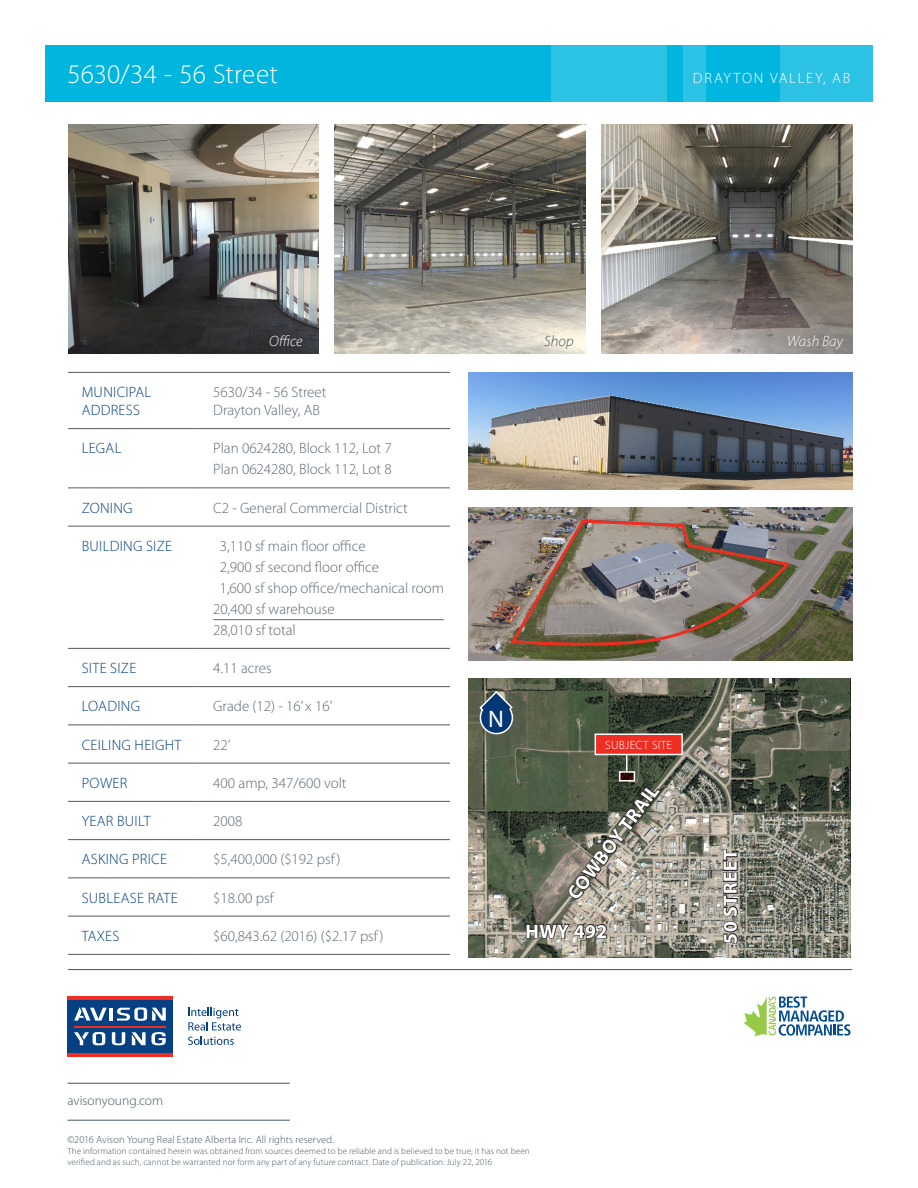
<style>
.page{position:relative;width:918px;height:1188px;background:#fff}
.page>*{position:absolute;margin:0;border:0;box-sizing:border-box;transform-origin:0 0}
.t1{font:300 27px "Myriad Pro";letter-spacing:.005em;color:#fff}
.t2{font:24px "Myriad Pro";color:#fff}
.Heading{font:700 19.5px "Myriad Pro";letter-spacing:.025em;color:#fff}
.t3{font:300 15px/18px "Myriad Pro";color:#5b6771}
.t4{font:300 15px/18px "Myriad Pro";letter-spacing:.02em;color:#013d7d}
.t5{font:300 15px "Myriad Pro";letter-spacing:.115em;color:#fff}
.t6{font:italic 300 15px "Myriad Pro";color:#fff}
.t7{font:italic 300 15px "Myriad Pro";color:#45555f}
.t8{font:300 13.5px "Myriad Pro";color:#45555f}
.Heading-2{font:300 12px "Myriad Pro";letter-spacing:.025em;color:#fff}
.t9{font:300 10.5px "Myriad Pro";letter-spacing:.01em;color:#45555f}
.t10{font:300 9px/10.8px "Myriad Pro";letter-spacing:.015em;color:#45555f}
</style>
<div class="page">
<img style="left:601px;top:124px;width:251px;height:230px">
<hr style="left:67px;top:1120px;width:223px;height:1px;background:#45555f">
<hr style="left:67px;top:1083px;width:223px;height:1px;background:#45555f">
<div style="left:68px;top:1000px;width:105px;height:53px;background:#054082"></div>
<svg style="left:74px;top:1007px;width:92px;height:14px"></svg>
<svg style="left:74px;top:1032px;width:32px;height:13px"></svg>
<svg style="left:112px;top:1032px;width:13px;height:13px"></svg>
<svg style="left:132px;top:1032px;width:34px;height:13px"></svg>
<hr style="left:68px;top:1053px;width:105px;height:4px;background:#ee2e22">
<hr style="left:68px;top:996px;width:105px;height:4px;background:#ee2e22">
<hr style="left:74px;top:1026px;width:92px;height:1px;background:#ee2e22">
<svg style="left:188px;top:1007px;width:53px;height:38px"></svg>
<hr style="left:68px;top:969px;width:784px;height:1px;background:#45555f">
<div style="left:45px;top:45px;width:828px;height:56px;background:#00b6de"></div>
<div style="left:683px;top:45px;width:23px;height:56px;background:#2bc2e4"></div>
<div style="left:781px;top:45px;width:92px;height:56px;background:#2bc2e4"></div>
<div style="left:551px;top:45px;width:116px;height:56px;background:#2bc2e4"></div>
<svg style="left:744px;top:996px;width:106px;height:41px"></svg>
<img style="left:468px;top:678px;width:382px;height:279px">
<svg style="left:622px;top:774px;width:10px;height:5px"></svg>
<div style="left:619px;top:771px;width:16px;height:11px;border:2px solid #fff"></div>
<hr style="left:68px;top:372px;width:132px;height:1px;background:#57585a">
<hr style="left:200px;top:372px;width:250px;height:1px;background:#57585a">
<hr style="left:68px;top:428px;width:132px;height:1px;background:#57585a">
<hr style="left:200px;top:428px;width:250px;height:1px;background:#57585a">
<hr style="left:68px;top:488px;width:132px;height:1px;background:#57585a">
<hr style="left:200px;top:488px;width:250px;height:1px;background:#57585a">
<hr style="left:68px;top:526px;width:132px;height:1px;background:#57585a">
<hr style="left:200px;top:526px;width:250px;height:1px;background:#57585a">
<hr style="left:68px;top:648px;width:132px;height:1px;background:#57585a">
<hr style="left:200px;top:648px;width:250px;height:1px;background:#57585a">
<hr style="left:68px;top:686px;width:132px;height:1px;background:#57585a">
<hr style="left:200px;top:686px;width:250px;height:1px;background:#57585a">
<hr style="left:68px;top:725px;width:132px;height:1px;background:#57585a">
<hr style="left:200px;top:725px;width:250px;height:1px;background:#57585a">
<hr style="left:68px;top:763px;width:132px;height:1px;background:#57585a">
<hr style="left:200px;top:763px;width:250px;height:1px;background:#57585a">
<hr style="left:68px;top:801px;width:132px;height:1px;background:#57585a">
<hr style="left:200px;top:801px;width:250px;height:1px;background:#57585a">
<hr style="left:68px;top:839px;width:132px;height:1px;background:#57585a">
<hr style="left:200px;top:839px;width:250px;height:1px;background:#57585a">
<hr style="left:68px;top:878px;width:132px;height:1px;background:#57585a">
<hr style="left:200px;top:878px;width:250px;height:1px;background:#57585a">
<hr style="left:68px;top:916px;width:132px;height:1px;background:#57585a">
<hr style="left:200px;top:916px;width:250px;height:1px;background:#57585a">
<hr style="left:68px;top:954px;width:132px;height:1px;background:#57585a">
<hr style="left:200px;top:954px;width:250px;height:1px;background:#57585a">
<hr style="left:213px;top:619px;width:231px;height:1px;background:#5b6771">
<svg style="left:722px;top:849px;width:17px;height:96px;background:#746f6a"></svg>
<svg style="left:525px;top:785px;width:137px;height:172px;background:#7d7d6f"></svg>
<svg style="left:478px;top:690px;width:36px;height:45px;background:#3f5d77"></svg>
<svg style="left:626px;top:755px;width:1px;height:17px"></svg>
<div style="left:595px;top:734px;width:87px;height:21px;background:#ee2e22"></div>
<div style="left:595px;top:734px;width:88px;height:21px;border:2px solid #fff"></div>
<img style="left:468px;top:372px;width:384px;height:118px">
<img style="left:335px;top:124px;width:251px;height:230px">
<img style="left:68px;top:124px;width:251px;height:230px">
<img style="left:468px;top:508px;width:384px;height:153px">
<img style="left:510px;top:517px;width:280px;height:136px">
<p class="t1" style="left:68px;top:58px;width:212px">5630/34 - 56 Street</p>
<p class="t5" style="left:693px;top:69px;width:159px">DRAYTON VALLEY, AB</p>
<p class="t6" style="left:269px;top:332px;width:35px">Office</p>
<p class="t7" style="left:544px;top:332px;width:31px">Shop</p>
<p class="t6" style="left:787px;top:332px;width:57px">Wash Bay</p>
<p class="t4" style="left:82px;top:383px;width:71px">MUNICIPAL<br>ADDRESS</p>
<p class="t3" style="left:213px;top:383px;width:115px">5630/34 - 56 Street<br>Drayton Valley, AB</p>
<p class="t4" style="left:82px;top:439px;width:41px">LEGAL</p>
<p class="t3" style="left:213px;top:438px;width:180px;line-height:21px">Plan 0624280, Block 112, Lot 7<br>Plan 0624280, Block 112, Lot 8</p>
<p class="t4" style="left:82px;top:498px;width:52px">ZONING</p>
<p class="t3" style="left:213px;top:498px;width:196px">C2 - General Commercial District</p>
<p class="t4" style="left:82px;top:537px;width:92px">BUILDING SIZE</p>
<p class="t3" style="left:220px;top:537px;width:147px">3,110 sf main floor office</p>
<p class="t3" style="left:220px;top:558px;width:161px">2,900 sf second floor office</p>
<p class="t3" style="left:220px;top:579px;width:226px">1,600 sf shop office/mechanical room</p>
<p class="t3" style="left:213px;top:600px;width:123px">20,400 sf warehouse</p>
<p class="t3" style="left:213px;top:621px;width:84px">28,010 sf total</p>
<p class="t4" style="left:82px;top:659px;width:56px">SITE SIZE</p>
<p class="t3" style="left:213px;top:659px;width:60px">4.11 acres</p>
<p class="t4" style="left:82px;top:697px;width:60px">LOADING</p>
<p class="t3" style="left:213px;top:697px;width:120px">Grade (12) - 16’ x 16’</p>
<p class="t4" style="left:82px;top:735px;width:101px">CEILING HEIGHT</p>
<p class="t3" style="left:213px;top:735px;width:19px">22’</p>
<p class="t4" style="left:82px;top:774px;width:47px">POWER</p>
<p class="t3" style="left:213px;top:774px;width:135px">400 amp, 347/600 volt</p>
<p class="t4" style="left:82px;top:812px;width:71px">YEAR BUILT</p>
<p class="t3" style="left:213px;top:812px;width:31px">2008</p>
<p class="t4" style="left:82px;top:850px;width:87px">ASKING PRICE</p>
<p class="t3" style="left:213px;top:850px;width:129px">$5,400,000 ($192 psf )</p>
<p class="t4" style="left:82px;top:888px;width:98px">SUBLEASE RATE</p>
<p class="t3" style="left:213px;top:888px;width:62px">$18.00 psf</p>
<p class="t4" style="left:82px;top:927px;width:39px">TAXES</p>
<p class="t3" style="left:213px;top:927px;width:172px">$60,843.62 (2016) ($2.17 psf )</p>
<p class="t2" style="left:488px;top:704px;width:17px">N</p>
<p class="Heading-2" style="left:605px;top:738px;width:68px">SUBJECT SITE</p>
<p class="Heading" style="left:561px;top:890px;width:140px;rotate:-53deg">COWBOY TRAIL</p>
<p class="Heading" style="left:526px;top:918px;width:83px">HWY 492</p>
<p class="Heading" style="left:718px;top:944px;width:95px;rotate:-90deg">50 STREET</p>
<p class="t8" style="left:68px;top:1093px;width:97px">avisonyoung.com</p>
<p class="t9" style="left:68px;top:1133px;width:268px">©2016 Avison Young Real Estate Alberta Inc. All rights reserved.</p>
<p class="t10" style="left:68px;top:1146px;width:464px">The information contained herein was obtained from sources deemed to be reliable and is believed to be true; it has not been verified and as such, cannot be warranted nor form any part of any future contract. Date of publication: July 22, 2016</p>
</div>
